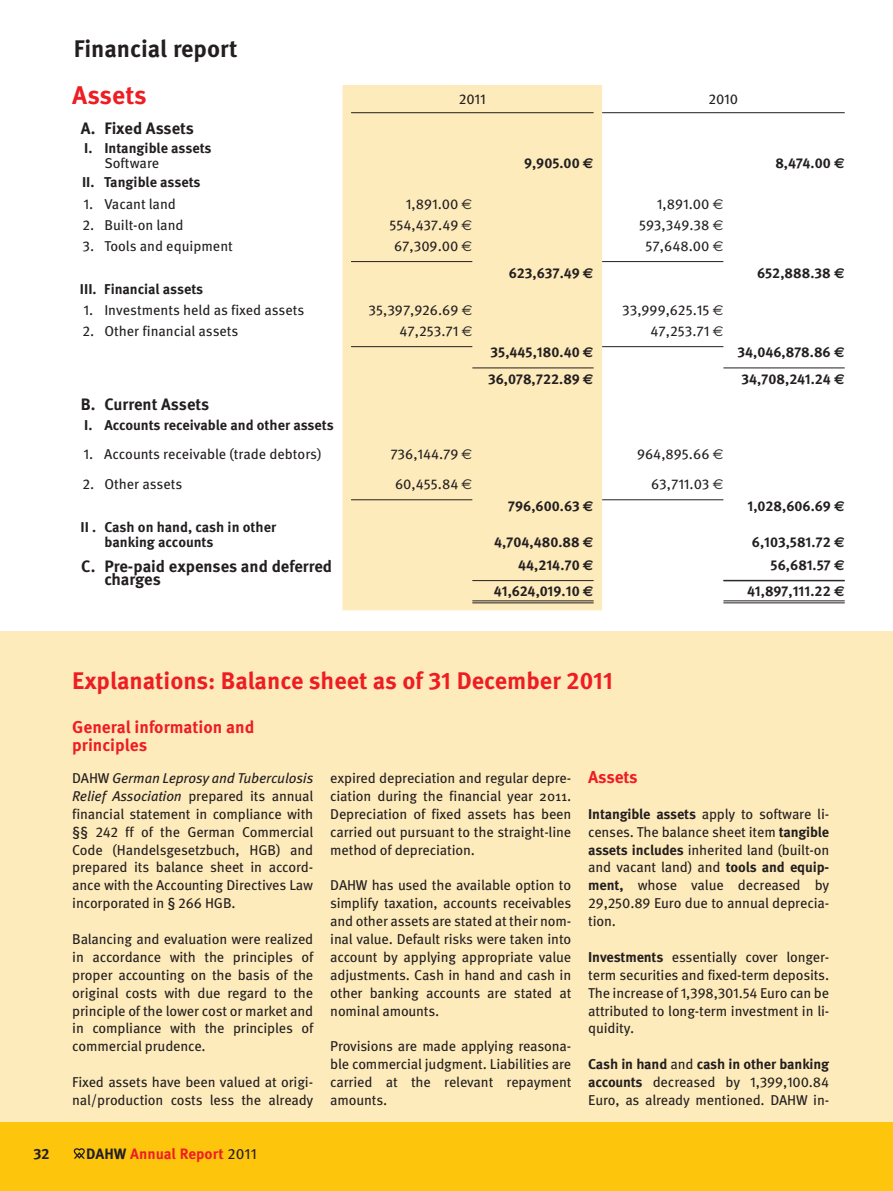
<style>
.page{position:relative;width:893px;height:1191px;background:#fff}
.page>*{position:absolute;margin:0;border:0;box-sizing:border-box;transform-origin:0 0}
.t1{font:700 25.5px "Meta OT";color:#ee1d23}
.t2{font:700 24px "Meta OT";color:#ee1d23}
.t3{font:700 24px "Meta OT";color:#231f20}
.t4{font:700 17.25px/17.9px "Meta OT";color:#ee1d23}
.t5{font:700 16.5px/13.5px "Meta OT";color:#231f20}
.t6{font:700 15px "Meta OT";color:#ee1d23}
.t7{font:700 15px "Meta OT";color:#231f20}
.t8{font:14.25px/17.9px "Meta OT";letter-spacing:-.01em;color:#231f20;text-align:justify}
.t9{font:700 14.25px/15px "Meta OT";color:#231f20}
.s1{font-family:"Euro Sans"}
.s2{font-style:italic}
.s3{color:#231f20}
.s4{font-weight:400;color:#231f20}
.s5{font-weight:700}
</style>
<div class="page">
<div style="left:0;top:631px;width:893px;height:511px;background:#feebbb"></div>
<div style="left:0;top:1123px;width:893px;height:68px;background:#fec50d"></div>
<svg style="left:74px;top:1148px;width:11px;height:10px"></svg>
<div style="left:343px;top:85px;width:259px;height:525px;background:#feebbb"></div>
<hr style="left:351px;top:261px;width:121px;height:1px;background:#231f20">
<hr style="left:602px;top:261px;width:121px;height:1px;background:#231f20">
<hr style="left:351px;top:346px;width:121px;height:1px;background:#231f20">
<hr style="left:472px;top:367px;width:122px;height:1px;background:#231f20">
<hr style="left:723px;top:367px;width:122px;height:1px;background:#231f20">
<hr style="left:602px;top:346px;width:121px;height:1px;background:#231f20">
<hr style="left:351px;top:499px;width:121px;height:1px;background:#231f20">
<hr style="left:602px;top:499px;width:121px;height:1px;background:#231f20">
<hr style="left:472px;top:580px;width:122px;height:1px;background:#231f20">
<hr style="left:723px;top:600px;width:122px;height:1px;background:#231f20">
<hr style="left:723px;top:602px;width:122px;height:1px;background:#231f20">
<hr style="left:723px;top:580px;width:122px;height:1px;background:#231f20">
<hr style="left:472px;top:600px;width:122px;height:1px;background:#231f20">
<hr style="left:472px;top:602px;width:122px;height:1px;background:#231f20">
<hr style="left:351px;top:112px;width:243px;height:1px;background:#231f20">
<hr style="left:602px;top:112px;width:243px;height:1px;background:#231f20">
<h2 class="t3" style="left:74px;top:39px;width:165px">Financial report</h2>
<h1 class="t1" style="left:72px;top:85px;width:76px">Assets</h1>
<p class="t8" style="left:459px;top:91px;width:28px">2011</p>
<p class="t8" style="left:709px;top:91px;width:31px">2010</p>
<p class="t5" style="left:81px;top:122px;width:115px">A. Fixed Assets</p>
<p class="t9" style="left:84px;top:142px;width:129px">I. Intangible assets</p>
<p class="t8" style="left:104px;top:155px;width:57px">Software</p>
<p class="t9" style="left:524px;top:157px;width:71px">9,905.00 <span class="s1">€</span></p>
<p class="t9" style="left:775px;top:157px;width:71px">8,474.00 <span class="s1">€</span></p>
<p class="t9" style="left:82px;top:176px;width:120px">II. Tangible assets</p>
<p class="t8" style="left:83px;top:195px;width:94px">1. Vacant land</p>
<p class="t8" style="left:406px;top:195px;width:68px">1,891.00 <span class="s1">€</span></p>
<p class="t8" style="left:657px;top:195px;width:68px">1,891.00 <span class="s1">€</span></p>
<p class="t8" style="left:82px;top:217px;width:103px">2. Built-on land</p>
<p class="t8" style="left:390px;top:217px;width:84px">554,437.49 <span class="s1">€</span></p>
<p class="t8" style="left:639px;top:217px;width:86px">593,349.38 <span class="s1">€</span></p>
<p class="t8" style="left:82px;top:238px;width:152px">3. Tools and equipment</p>
<p class="t8" style="left:394px;top:238px;width:80px">67,309.00 <span class="s1">€</span></p>
<p class="t8" style="left:646px;top:238px;width:79px">57,648.00 <span class="s1">€</span></p>
<p class="t9" style="left:509px;top:266px;width:86px">623,637.49 <span class="s1">€</span></p>
<p class="t9" style="left:757px;top:266px;width:89px">652,888.38 <span class="s1">€</span></p>
<p class="t9" style="left:80px;top:282px;width:125px">III. Financial assets</p>
<p class="t8" style="left:83px;top:302px;width:223px">1. Investments held as fixed assets</p>
<p class="t8" style="left:368px;top:302px;width:105px">35,397,926.69 <span class="s1">€</span></p>
<p class="t8" style="left:622px;top:302px;width:103px">33,999,625.15 <span class="s1">€</span></p>
<p class="t8" style="left:82px;top:323px;width:158px">2. Other financial assets</p>
<p class="t8" style="left:399px;top:323px;width:74px">47,253.71 <span class="s1">€</span></p>
<p class="t8" style="left:650px;top:323px;width:74px">47,253.71 <span class="s1">€</span></p>
<p class="t9" style="left:491px;top:346px;width:105px">35,445,180.40 <span class="s1">€</span></p>
<p class="t9" style="left:737px;top:346px;width:109px">34,046,878.86 <span class="s1">€</span></p>
<p class="t9" style="left:488px;top:373px;width:107px">36,078,722.89 <span class="s1">€</span></p>
<p class="t9" style="left:741px;top:373px;width:105px">34,708,241.24 <span class="s1">€</span></p>
<p class="t5" style="left:81px;top:399px;width:130px">B. Current Assets</p>
<p class="t9" style="left:84px;top:418px;width:251px">I. Accounts receivable and other assets</p>
<p class="t8" style="left:83px;top:446px;width:240px">1. Accounts receivable (trade debtors)</p>
<p class="t8" style="left:390px;top:446px;width:83px">736,144.79 <span class="s1">€</span></p>
<p class="t8" style="left:637px;top:446px;width:88px">964,895.66 <span class="s1">€</span></p>
<p class="t8" style="left:82px;top:476px;width:101px">2. Other assets</p>
<p class="t8" style="left:395px;top:476px;width:79px">60,455.84 <span class="s1">€</span></p>
<p class="t8" style="left:651px;top:476px;width:74px">63,711.03 <span class="s1">€</span></p>
<p class="t9" style="left:508px;top:499px;width:87px">796,600.63 <span class="s1">€</span></p>
<p class="t9" style="left:747px;top:499px;width:99px">1,028,606.69 <span class="s1">€</span></p>
<p class="t9" style="left:104px;top:520px;width:173px;text-indent:-24px">II . Cash on hand, cash in other banking accounts</p>
<p class="t9" style="left:494px;top:535px;width:101px">4,704,480.88 <span class="s1">€</span></p>
<p class="t9" style="left:752px;top:535px;width:94px">6,103,581.72 <span class="s1">€</span></p>
<p class="t5" style="left:104px;top:560px;width:229px;text-indent:-23px">C. Pre-paid expenses and deferred charges</p>
<p class="t9" style="left:518px;top:558px;width:77px">44,214.70 <span class="s1">€</span></p>
<p class="t9" style="left:771px;top:558px;width:76px">56,681.57 <span class="s1">€</span></p>
<p class="t9" style="left:494px;top:584px;width:101px">41,624,019.10 <span class="s1">€</span></p>
<p class="t9" style="left:747px;top:584px;width:99px">41,897,111.22 <span class="s1">€</span></p>
<h2 class="t2" style="left:72px;top:670px;width:542px">Explanations: Balance sheet as of 31 December 2011</h2>
<p class="t4" style="left:72px;top:719px;width:184px">General information and principles</p>
<p class="t8" style="left:72px;top:770px;width:243px">DAHW <span class="s2">German Leprosy and Tuberculosis Relief Association</span> prepared its annual financial statement in compliance with §§ 242 ff of the German Commercial Code (Handelsgesetzbuch, HGB) and prepared its balance sheet in accord&shy;ance with the Accounting Directives Law incorporated in § 266 HGB.</p>
<p class="t8" style="left:72px;top:931px;width:243px">Balancing and evaluation were realized in accordance with the principles of proper accounting on the basis of the original costs with due regard to the principle of the lower cost or market and in compliance with the principles of commercial prudence.</p>
<p class="t8" style="left:72px;top:1074px;width:243px">Fixed assets have been valued at origi&shy;nal/production costs less the already</p>
<p class="t7" style="left:33px;top:1147px;width:18px">32</p>
<p class="t6" style="left:86px;top:1147px;width:172px"><span class="s3">DAHW</span> Annual Report <span class="s4">2011</span></p>
<p class="t8" style="left:330px;top:770px;width:243px">expired depreciation and regular depre&shy;ciation during the financial year 2011.<br>Depreciation of fixed assets has been carried out pursuant to the straight-line method of depreciation.</p>
<p class="t8" style="left:330px;top:877px;width:243px">DAHW has used the available option to simplify taxation, accounts receivables and other assets are stated at their nom&shy;inal value. Default risks were taken into account by applying appropriate value adjustments. Cash in hand and cash in other banking accounts are stated at nominal amounts.</p>
<p class="t8" style="left:330px;top:1038px;width:243px">Provisions are made applying reasona&shy;ble commercial judgment. Liabilities are carried at the relevant repayment amounts.</p>
<p class="t4" style="left:588px;top:769px;width:51px">Assets</p>
<p class="t8" style="left:588px;top:805px;width:243px"><span class="s5">Intangible assets</span> apply to software li&shy;censes. The balance sheet item <span class="s5">tangible assets includes</span> inherited land (built-on and vacant land) and <span class="s5">tools and equip&shy;ment,</span> whose value decreased by 29,250.89 Euro due to annual deprecia&shy;tion.</p>
<p class="t8" style="left:588px;top:949px;width:243px"><span class="s5">Investments</span> essentially cover longer&shy;term securities and fixed-term deposits.<br>The increase of 1,398,301.54 Euro can be attributed to long-term investment in li&shy;quidity.</p>
<p class="t8" style="left:588px;top:1056px;width:243px"><span class="s5">Cash in hand</span> and <span class="s5">cash in other banking accounts</span> decreased by 1,399,100.84<br>Euro, as already mentioned. DAHW in-</p>
</div>
